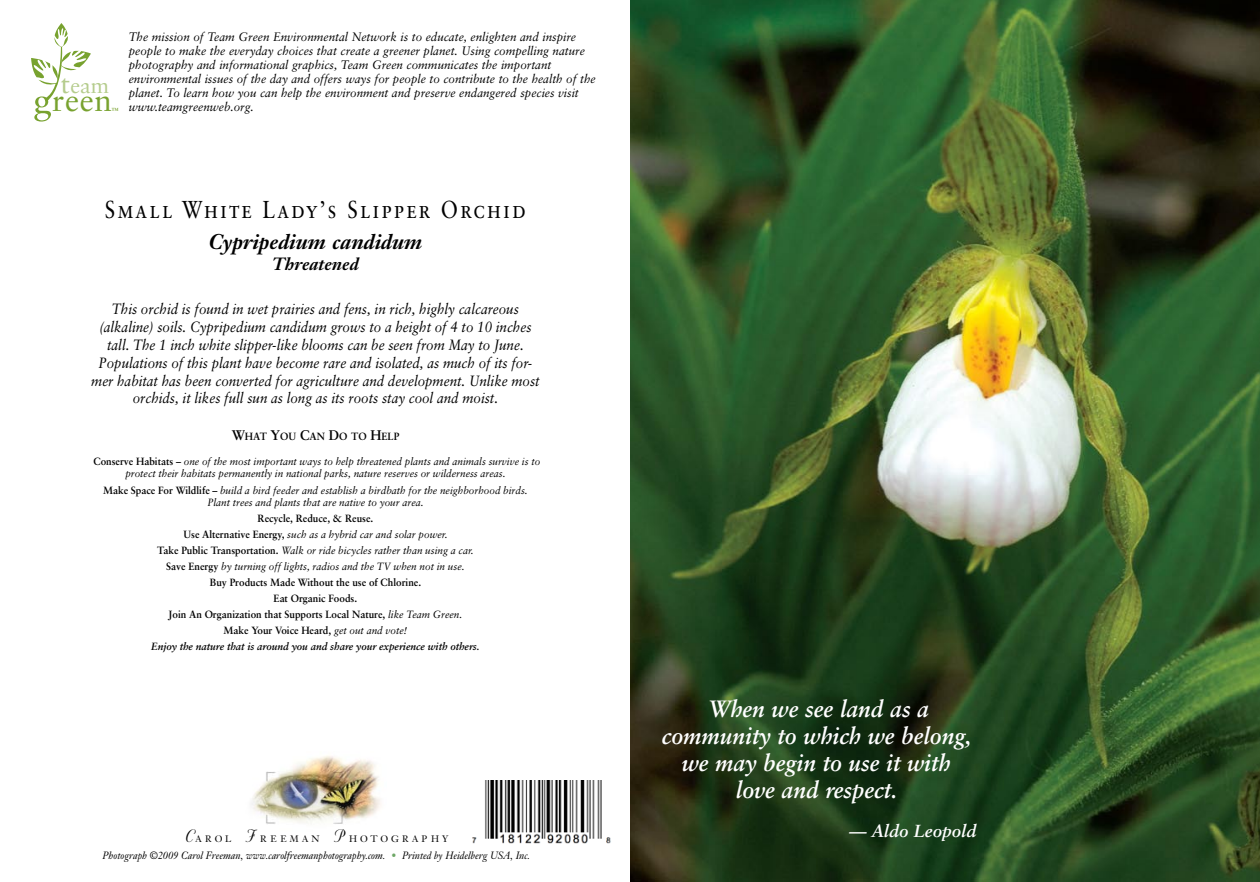
<style>
.page{position:relative;width:1260px;height:882px;background:#fff}
.page>*{position:absolute;margin:0;border:0;box-sizing:border-box;transform-origin:0 0}
.t1{font:31.68px "Sabon";color:#78a22f}
.t2{font:24.5px "Sabon Roman SC";letter-spacing:.1em;color:#000;scale:.85 1}
.t3{font:23.62px/27.1px "Sabon Bold Italic Os F";color:#fff;text-align:center;scale:.93 1}
.t4{font:22.05px "Sabon";color:#b5cc8d}
.t5{font:italic 700 21px "Janson Text";color:#000}
.t6{font:italic 700 17.5px "Sabon";color:#fff}
.t7{font:italic 700 17.5px "Janson Text";color:#000}
.t8{font:italic 14.88px/17.8px "Sabon";color:#000;text-align:center;scale:.9 1}
.t9{font:italic 12.25px/14px "Sabon";color:#000;scale:.95 1}
.t10{font:700 10.5px/16.1px "Sabon";color:#000;text-align:center;scale:.95 1}
.t11{font:italic 10.5px/12.2px "Sabon";color:#000;text-align:center;scale:.95 1}
.t12{font:italic 10.5px "Janson Text";color:#000;scale:.95 1}
.t13{font:700 10.5px "Sabon";color:#000;scale:.95 1}
.t14{font:9.28px "Janson Text";letter-spacing:.335em;color:#000}
.t15{font:700 7.35px "Sabon";color:#78a22f;scale:.92 1}
.s1{font-size:27.47px}
.s2{font-size:14px}
.s3{font-weight:700;font-style:normal}
.s4{font-weight:400;font-style:italic}
.s5{font-style:italic}
.s6{font-family:"Stuyvesant ICG Solid";font-size:17.85px}
.s7{color:#6ea766}
</style>
<div class="page">
<img style="left:251px;top:755px;width:130px;height:69px">
<svg style="left:32px;top:24px;width:59px;height:98px"></svg>
<img style="left:472px;top:781px;width:139px;height:63px">
<img style="left:630px;top:0;width:630px;height:882px">
<h3 class="t4" style="left:61px;top:72px;width:50px"><span class="s1">t</span>eam</h3>
<h1 class="t1" style="left:52px;top:81px;width:62px">reen</h1>
<p class="t15" style="left:112px;top:106px;width:9px">™</p>
<p class="t9" style="left:129px;top:30px;width:493px">The mission of Team Green Environmental Network is to educate, enlighten and inspire people to make the everyday choices that create a greener planet. Using compelling nature photography and informational graphics, Team Green communicates the important environmental issues of the day and offers ways for people to contribute to the health of the planet. To learn how you can help the environment and preserve endangered species visit www.teamgreenweb.org.</p>
<h2 class="t2" style="left:105px;top:195px;width:497px">Small White Lady’s Slipper Orchid</h2>
<h3 class="t5" style="left:208px;top:228px;width:216px">Cypripedium candidum</h3>
<h3 class="t7" style="left:272px;top:253px;width:88px">Threatened</h3>
<p class="t8" style="left:91px;top:300px;width:500px">This orchid is found in wet prairies and fens, in rich, highly calcareous (alkaline) soils. Cypripedium candidum grows to a height of 4 to 10 inches tall. The 1 inch white slipper-like blooms can be seen from May to June.<br>Populations of this plant have become rare and isolated, as much of its for&shy;mer habitat has been converted for agriculture and development. Unlike most orchids, it likes full sun as long as its roots stay cool and moist.</p>
<p class="t13" style="left:232px;top:430px;width:178px"><span class="s2">W</span>HAT <span class="s2">Y</span>OU <span class="s2">C</span>AN <span class="s2">D</span>O TO <span class="s2">H</span>ELP</p>
<p class="t11" style="left:93px;top:455px;width:472px"><span class="s3">Conserve Habitats –</span> one of the most important ways to help threatened plants and animals survive is to protect their habitats permanently in national parks, nature reserves or wilderness areas.</p>
<p class="t11" style="left:103px;top:484px;width:448px"><span class="s3">Make Space For Wildlife –</span> build a bird feeder and establish a birdbath for the neighborhood birds.<br>Plant trees and plants that are native to your area.</p>
<p class="t10" style="left:151px;top:510px;width:347px">Recycle, Reduce, &amp; Reuse.<br>Use Alternative Energy, <span class="s4">such as a hybrid car and solar power.<br></span>Take Public Transportation. <span class="s4">Walk or ride bicycles rather than using a car.<br></span>Save Energy <span class="s4">by turning off lights, radios and the TV when not in use.<br></span>Buy Products Made Without the use of Chlorine.<br>Eat Organic Foods.<br>Join An Organization that Supports Local Nature, <span class="s4">like Team Green.<br></span>Make Your Voice Heard, <span class="s4">get out and vote!<br></span><span class="s5">Enjoy the nature that is around you and share your experience with others.</span></p>
<p class="t14" style="left:184px;top:833px;width:266px"><span class="s6">C</span>AROL <span class="s6">F</span> REEMAN <span class="s6">P</span> HOTOGRAPHY</p>
<p class="t12" style="left:103px;top:849px;width:452px">Photograph ©2009 Carol Freeman, www.carolfreemanphotography.com. <span class="s7">•</span> Printed by Heidelberg USA, Inc.</p>
<h3 class="t3" style="left:662px;top:695px;width:334px">When we see land as a community to which we belong, we may begin to use it with love and respect.</h3>
<h3 class="t6" style="left:849px;top:820px;width:129px">— Aldo Leopold</h3>
</div>
